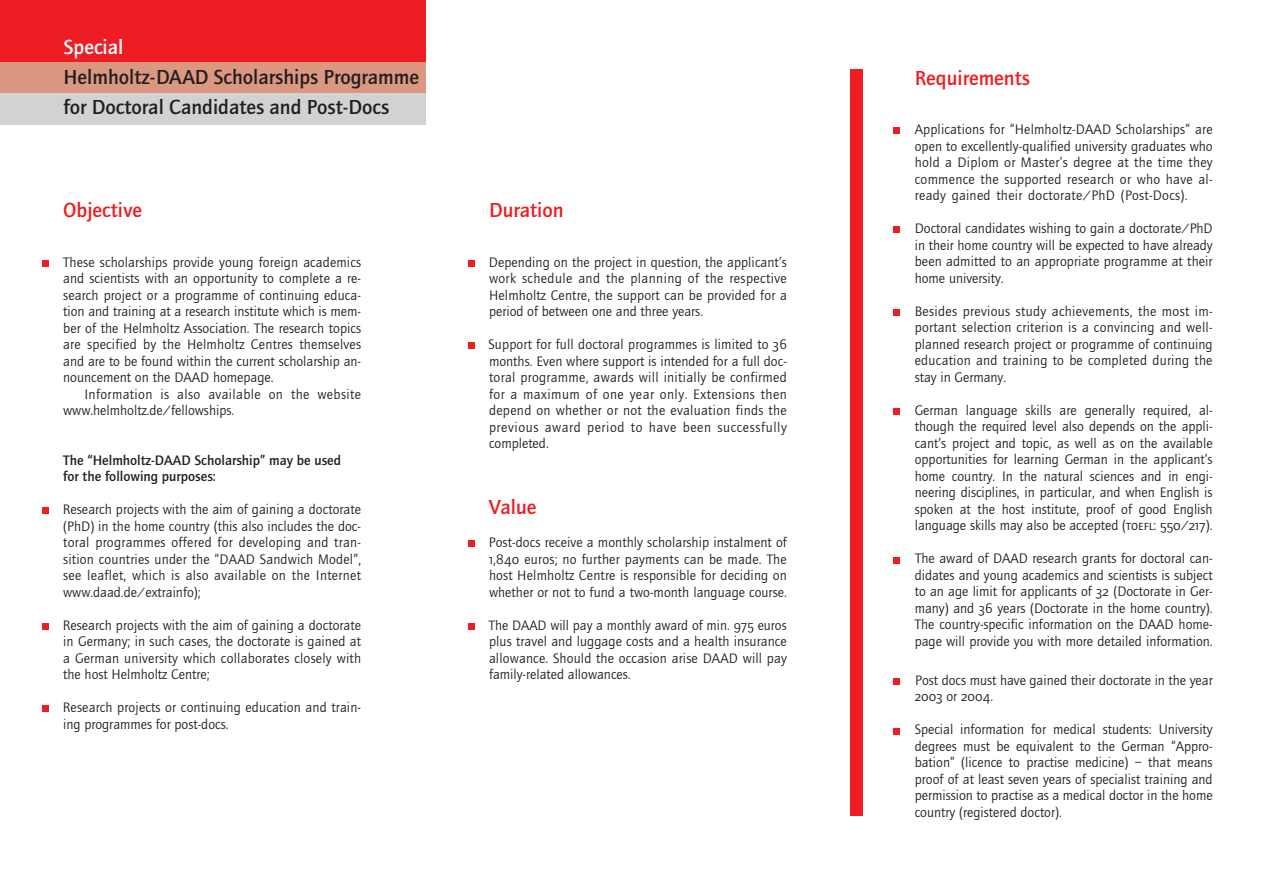
<style>
.page{position:relative;width:1263px;height:894px;background:#fff}
.page>*{position:absolute;margin:0;border:0;box-sizing:border-box;transform-origin:0 0}
.t1{font:500 21px/30px "Quay Sans";color:#231f20}
.t2{font:500 21px "Quay Sans";color:#ee1d23}
.t3{font:500 21px "Quay Sans";color:#fff}
.t4{font:14.25px/16.5px "Quay Sans";color:#231f20;text-align:justify}
.t5{font:14.25px/16.5px "Quay Sans";letter-spacing:.025em;color:#231f20}
.t6{font:500 14.25px/16.5px "Quay Sans";color:#231f20}
.t7{font:14.25px "Quay Sans SC";color:#231f20}
.t8{font:14.1px "Quay Sans";color:#231f20}
.s1{color:#fff}
.s2{font-family:"Quay Sans SC"}
.s3{font-family:"Quay Sans"}
</style>
<div class="page">
<div style="left:0;top:93px;width:425px;height:32px;background:#d1d2d4"></div>
<div style="left:0;top:61px;width:425px;height:32px;background:#dc9780"></div>
<div style="left:0;top:0;width:425px;height:61px;background:#ee1d23"></div>
<div style="left:42px;top:260px;width:7px;height:7px;background:#ee1d23"></div>
<div style="left:42px;top:507px;width:7px;height:7px;background:#ee1d23"></div>
<div style="left:42px;top:623px;width:7px;height:7px;background:#ee1d23"></div>
<div style="left:42px;top:705px;width:7px;height:7px;background:#ee1d23"></div>
<div style="left:468px;top:260px;width:6px;height:7px;background:#ee1d23"></div>
<div style="left:468px;top:342px;width:6px;height:7px;background:#ee1d23"></div>
<div style="left:468px;top:540px;width:6px;height:7px;background:#ee1d23"></div>
<div style="left:468px;top:623px;width:6px;height:7px;background:#ee1d23"></div>
<svg style="left:894px;top:128px;width:6px;height:6px"></svg>
<svg style="left:894px;top:227px;width:6px;height:6px"></svg>
<div style="left:894px;top:309px;width:6px;height:7px;background:#ee1d23"></div>
<div style="left:894px;top:408px;width:6px;height:7px;background:#ee1d23"></div>
<svg style="left:894px;top:557px;width:6px;height:6px"></svg>
<div style="left:894px;top:678px;width:6px;height:7px;background:#ee1d23"></div>
<svg style="left:894px;top:728px;width:6px;height:6px"></svg>
<div style="left:850px;top:69px;width:13px;height:747px;background:#ee1d23"></div>
<h1 class="t3" style="left:64px;top:39px;width:61px">Special</h1>
<h1 class="t1" style="left:64px;top:64px;width:357px">Helmholtz-DAAD Scholarships Programme for Doctoral Candidates and Post-Docs</h1>
<h1 class="t2" style="left:63px;top:202px;width:80px">Objective</h1>
<p class="t4" style="left:63px;top:255px;width:300px">These scholarships provide young foreign academics and scientists with an opportunity to complete a re&shy;search project or a programme of continuing educa&shy;tion and training at a research institute which is mem&shy;ber of the Helmholtz Association. The research topics are specified by the Helmholtz Centres themselves and are to be found within the current scholarship an&shy;nouncement on the DAAD homepage.</p>
<p class="t5" style="left:63px;top:387px;width:299px;text-indent:21px">Information is also available on the website www.helmholtz.de/fellowships. <span class="s1">.</span></p>
<p class="t6" style="left:63px;top:453px;width:279px">The “Helmholtz-DAAD Scholarship” may be used for the following purposes:</p>
<p class="t4" style="left:63px;top:502px;width:300px">Research projects with the aim of gaining a doctorate (PhD) in the home country (this also includes the doc&shy;toral programmes offered for developing and tran&shy;sition countries under the “DAAD Sandwich Model”, see leaflet, which is also available on the Internet www.daad.de/extrainfo);</p>
<p class="t4" style="left:63px;top:618px;width:300px">Research projects with the aim of gaining a doctorate in Germany; in such cases, the doctorate is gained at a German university which collaborates closely with the host Helmholtz Centre;</p>
<p class="t4" style="left:63px;top:700px;width:300px">Research projects or continuing education and train&shy;ing programmes for post-docs.</p>
<h1 class="t2" style="left:489px;top:202px;width:76px">Duration</h1>
<p class="t4" style="left:489px;top:255px;width:300px">Depending on the project in question, the applicant’s work schedule and the planning of the respective Helmholtz Centre, the support can be provided for a period of between one and three years.</p>
<p class="t4" style="left:489px;top:337px;width:300px">Support for full doctoral programmes is limited to <span class="s2">36 </span>months. Even where support is intended for a full doc&shy;toral programme, awards will initially be confirmed for a maximum of one year only. Extensions then depend on whether or not the evaluation finds the previous award period to have been successfully completed.</p>
<h1 class="t2" style="left:489px;top:499px;width:49px">Value</h1>
<p class="t4" style="left:489px;top:535px;width:300px">Post-docs receive a monthly scholarship instalment of <span class="s2">1,840</span> euros; no further payments can be made. The host Helmholtz Centre is responsible for deciding on whether or not to fund a two-month language course.</p>
<p class="t8" style="left:489px;top:619px;width:299px">The DAAD will pay a monthly award of min. <span class="s2">975</span> euros</p>
<p class="t4" style="left:489px;top:634px;width:299px">plus travel and luggage costs and a health insurance allowance. Should the occasion arise DAAD will pay family-related allowances.</p>
<h1 class="t2" style="left:915px;top:70px;width:117px">Requirements</h1>
<p class="t4" style="left:915px;top:122px;width:300px">Applications for “Helmholtz-DAAD Scholarships” are open to excellently-qualified university graduates who hold a Diplom or Master’s degree at the time they commence the supported research or who have al&shy;ready gained their doctorate/PhD (Post-Docs).</p>
<p class="t4" style="left:915px;top:221px;width:300px">Doctoral candidates wishing to gain a doctorate/PhD in their home country will be expected to have already been admitted to an appropriate programme at their home university.</p>
<p class="t4" style="left:915px;top:304px;width:300px">Besides previous study achievements, the most im&shy;portant selection criterion is a convincing and well&shy;planned research project or programme of continuing education and training to be completed during the stay in Germany.</p>
<p class="t4" style="left:915px;top:403px;width:299px">German language skills are generally required, al&shy;though the required level also depends on the appli&shy;cant’s project and topic, as well as on the available opportunities for learning German in the applicant’s home country. In the natural sciences and in engi&shy;neering disciplines, in particular, and when English is spoken at the host institute, proof of good English language skills may also be accepted (<span class="s2">toefl: 550/217</span>).</p>
<p class="t4" style="left:915px;top:552px;width:299px">The award of DAAD research grants for doctoral can&shy;didates and young academics and scientists is subject to an age limit for applicants of <span class="s2">32</span> (Doctorate in Ger&shy;many) and <span class="s2">36</span> years (Doctorate in the home country).<br>The country-specific information on the DAAD home&shy;page will provide you with more detailed information.</p>
<p class="t4" style="left:915px;top:673px;width:299px">Post docs must have gained their doctorate in the year</p>
<p class="t7" style="left:915px;top:688px;width:80px">2003 <span class="s3">or</span> 2004<span class="s3">.</span></p>
<p class="t4" style="left:915px;top:723px;width:300px">Special information for medical students: University degrees must be equivalent to the German “Appro&shy;bation” (licence to practise medicine) – that means proof of at least seven years of specialist training and permission to practise as a medical doctor in the home country (registered doctor).</p>
</div>
